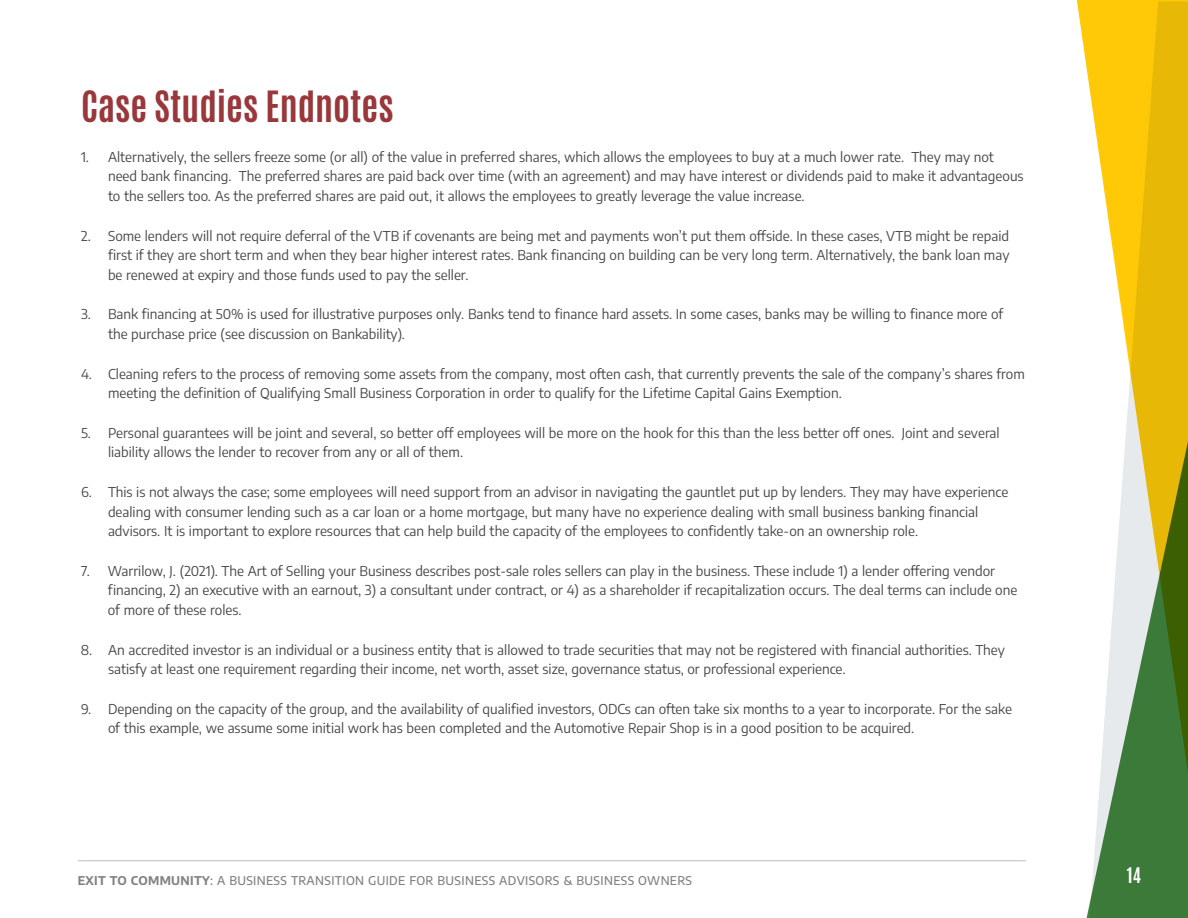
<style>
.page{position:relative;width:1188px;height:918px;background:#fff}
.page>*{position:absolute;margin:0;border:0;box-sizing:border-box;transform-origin:0 0}
.t1{font:700 36px "Antonio";color:#9a373b}
.t2{font:700 18px "Antonio";color:#fff}
.t3{font:13.5px/19.5px "Encode Sans";color:#48484a}
.t4{font:500 12px "Encode Sans";letter-spacing:.03em;color:#808285}
.s1{font-weight:700}
</style>
<div class="page">
<svg style="left:1076px;top:0;width:112px;height:193px;background:#f7ca27"></svg>
<svg style="left:1086px;top:193px;width:102px;height:725px"></svg>
<hr style="left:78px;top:860px;width:948px;height:1px;background:#b7bfc4">
<h1 class="t1" style="left:81px;top:80px;width:314px">Case Studies Endnotes</h1>
<p class="t3" style="left:108px;top:147px;width:917px;text-indent:-27px">1. Alternatively, the sellers freeze some (or all) of the value in preferred shares, which allows the employees to buy at a much lower rate. They may not need bank financing. The preferred shares are paid back over time (with an agreement) and may have interest or dividends paid to make it advantageous to the sellers too. As the preferred shares are paid out, it allows the employees to greatly leverage the value increase.</p>
<p class="t3" style="left:108px;top:225px;width:903px;text-align:justify;text-indent:-27px">2. Some lenders will not require deferral of the VTB if covenants are being met and payments won’t put them offside. In these cases, VTB might be repaid first if they are short term and when they bear higher interest rates. Bank financing on building can be very long term. Alternatively, the bank loan may be renewed at expiry and those funds used to pay the seller.</p>
<p class="t3" style="left:108px;top:304px;width:897px;text-indent:-27px">3. Bank financing at 50% is used for illustrative purposes only. Banks tend to finance hard assets. In some cases, banks may be willing to finance more of the purchase price (see discussion on Bankability).</p>
<p class="t3" style="left:108px;top:363px;width:918px;text-indent:-27px">4. Cleaning refers to the process of removing some assets from the company, most often cash, that currently prevents the sale of the company’s shares from meeting the definition of Qualifying Small Business Corporation in order to qualify for the Lifetime Capital Gains Exemption.</p>
<p class="t3" style="left:108px;top:423px;width:893px;text-indent:-27px">5. Personal guarantees will be joint and several, so better off employees will be more on the hook for this than the less better off ones. Joint and several liability allows the lender to recover from any or all of them.</p>
<p class="t3" style="left:108px;top:482px;width:902px;text-indent:-27px">6. This is not always the case; some employees will need support from an advisor in navigating the gauntlet put up by lenders. They may have experience dealing with consumer lending such as a car loan or a home mortgage, but many have no experience dealing with small business banking financial advisors. It is important to explore resources that can help build the capacity of the employees to confidently take-on an ownership role.</p>
<p class="t3" style="left:108px;top:560px;width:911px;text-indent:-27px">7. Warrilow, J. (2021). The Art of Selling your Business describes post-sale roles sellers can play in the business. These include 1) a lender offering vendor financing, 2) an executive with an earnout, 3) a consultant under contract, or 4) as a shareholder if recapitalization occurs. The deal terms can include one of more of these roles.</p>
<p class="t3" style="left:108px;top:639px;width:899px;text-indent:-27px">8. An accredited investor is an individual or a business entity that is allowed to trade securities that may not be registered with financial authorities. They satisfy at least one requirement regarding their income, net worth, asset size, governance status, or professional experience.</p>
<p class="t3" style="left:108px;top:698px;width:906px;text-indent:-27px">9. Depending on the capacity of the group, and the availability of qualified investors, ODCs can often take six months to a year to incorporate. For the sake of this example, we assume some initial work has been completed and the Automotive Repair Shop is in a good position to be acquired.</p>
<p class="t4" style="left:78px;top:872px;width:616px"><span class="s1">EXIT TO COMMUNITY</span>: A BUSINESS TRANSITION GUIDE FOR BUSINESS ADVISORS &amp; BUSINESS OWNERS</p>
<h2 class="t2" style="left:1127px;top:862px;width:16px">14</h2>
</div>
